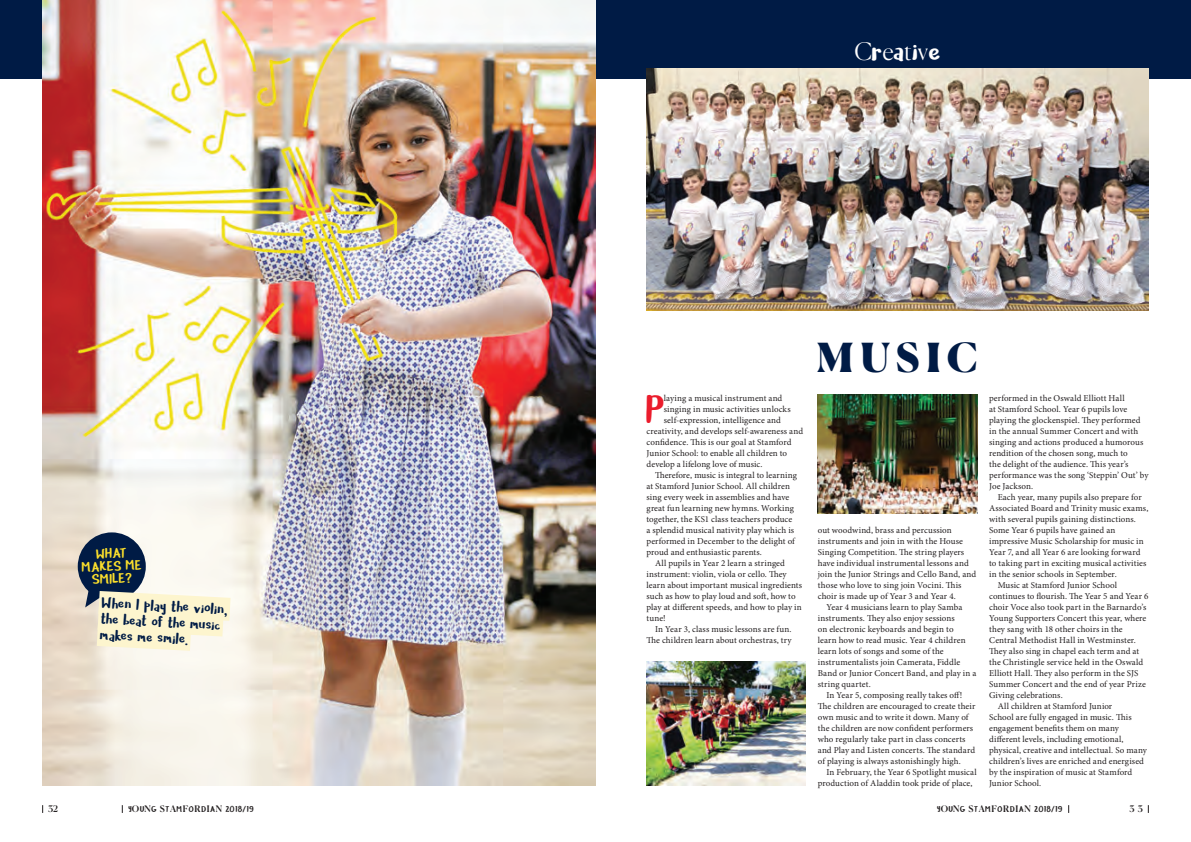
<style>
.page{position:relative;width:1191px;height:842px;background:#fff}
.page>*{position:absolute;margin:0;border:0;box-sizing:border-box;transform-origin:0 0}
.t1{font:900 40px "Canela";letter-spacing:.155em;color:#001b45}
.t2{font:39.9px "Cavorting";color:#eb1c2c}
.t3{font:300 24px "Canela";color:#fff}
.t4{font:16px/16px "Cavorting";color:#001b45}
.t5{font:14.1px/12.6px "Cavorting";color:#fade2c;text-align:center}
.t6{font:9px/11px "Minion Pro";letter-spacing:.01em;color:#231f20}
.t7{font:500 9px "Canela";color:#231f20}
.t8{font:8.5px "Cavorting";letter-spacing:.075em;color:#231f20}
.s1{font-family:"Cavorting";font-weight:400;font-size:31px}
.s2{font-family:"Cavorting";font-weight:400;font-size:29px}
.s3{font-family:"Canela";font-weight:500;font-size:9px}
</style>
<div class="page">
<div style="left:0;top:0;width:1191px;height:79px;background:#001b45"></div>
<img style="left:646px;top:661px;width:160px;height:125px">
<img style="left:818px;top:394px;width:159px;height:120px">
<img style="left:646px;top:68px;width:502px;height:243px">
<img style="left:43px;top:0;width:552px;height:786px">
<div style="left:78px;top:532px;width:68px;height:68px;background:#001b45;border-radius:50%"></div>
<svg style="left:73px;top:578px;width:181px;height:85px"></svg>
<h3 class="t3" style="left:854px;top:32px;width:88px">C<span class="s1">r</span>e<span class="s2">a</span>t<span class="s1">i</span>v<span class="s1">e</span></h3>
<h3 class="t5" style="left:81px;top:548px;width:61px;rotate:-2deg">WHAT<br>MAKES ME<br>SMILE?</h3>
<h3 class="t4" style="left:102px;top:594px;width:127px;rotate:3deg">When I play the violin, the beat of the music makes me smile.</h3>
<h2 class="t2" style="left:646px;top:385px;width:20px">P</h2>
<p class="t6" style="left:664px;top:393px;width:120px">laying a musical instrument and</p>
<p class="t6" style="left:664px;top:404px;width:128px">singing in music activities unlocks</p>
<p class="t6" style="left:664px;top:415px;width:119px">self-expression, intelligence and</p>
<p class="t6" style="left:646px;top:426px;width:158px">creativity, and develops self-awareness and</p>
<p class="t6" style="left:646px;top:437px;width:146px">confidence. This is our goal at Stamford</p>
<p class="t6" style="left:646px;top:448px;width:142px">Junior School: to enable all children to</p>
<p class="t6" style="left:646px;top:459px;width:118px">develop a lifelong love of music.</p>
<p class="t6" style="left:655px;top:470px;width:143px">Therefore, music is integral to learning</p>
<p class="t6" style="left:646px;top:481px;width:145px">at Stamford Junior School. All children</p>
<p class="t6" style="left:646px;top:492px;width:144px">sing every week in assemblies and have</p>
<p class="t6" style="left:646px;top:503px;width:149px">great fun learning new hymns. Working</p>
<p class="t6" style="left:646px;top:514px;width:147px">together, the KS1 class teachers produce</p>
<p class="t6" style="left:646px;top:525px;width:149px">a splendid musical nativity play which is</p>
<p class="t6" style="left:646px;top:536px;width:150px">performed in December to the delight of</p>
<p class="t6" style="left:646px;top:547px;width:117px">proud and enthusiastic parents.</p>
<p class="t6" style="left:655px;top:558px;width:131px">All pupils in Year 2 learn a stringed</p>
<p class="t6" style="left:646px;top:569px;width:142px">instrument: violin, viola or cello. They</p>
<p class="t6" style="left:646px;top:580px;width:157px">learn about important musical ingredients</p>
<p class="t6" style="left:646px;top:591px;width:151px">such as how to play loud and soft, how to</p>
<p class="t6" style="left:646px;top:602px;width:157px">play at different speeds, and how to play in</p>
<p class="t6" style="left:646px;top:613px;width:21px">tune!</p>
<p class="t6" style="left:655px;top:624px;width:138px">In Year 3, class music lessons are fun.</p>
<p class="t6" style="left:646px;top:635px;width:147px">The children learn about orchestras, try</p>
<h1 class="t1" style="left:817px;top:326px;width:162px">MUSIC</h1>
<p class="t6" style="left:818px;top:525px;width:135px">out woodwind, brass and percussion</p>
<p class="t6" style="left:818px;top:536px;width:147px">instruments and join in with the House</p>
<p class="t6" style="left:818px;top:547px;width:148px">Singing Competition. The string players</p>
<p class="t6" style="left:818px;top:558px;width:152px">have individual instrumental lessons and</p>
<p class="t6" style="left:818px;top:569px;width:160px">join the Junior Strings and Cello Band, and</p>
<p class="t6" style="left:818px;top:580px;width:145px">those who love to sing join Vocini. This</p>
<p class="t6" style="left:818px;top:591px;width:140px">choir is made up of Year 3 and Year 4.</p>
<p class="t6" style="left:826px;top:602px;width:137px">Year 4 musicians learn to play Samba</p>
<p class="t6" style="left:818px;top:613px;width:138px">instruments. They also enjoy sessions</p>
<p class="t6" style="left:818px;top:624px;width:137px">on electronic keyboards and begin to</p>
<p class="t6" style="left:818px;top:635px;width:149px">learn how to read music. Year 4 children</p>
<p class="t6" style="left:818px;top:646px;width:127px">learn lots of songs and some of the</p>
<p class="t6" style="left:818px;top:657px;width:144px">instrumentalists join Camerata, Fiddle</p>
<p class="t6" style="left:818px;top:668px;width:160px">Band or Junior Concert Band, and play in a</p>
<p class="t6" style="left:818px;top:679px;width:54px">string quartet.</p>
<p class="t6" style="left:826px;top:690px;width:137px">In Year 5, composing really takes off!</p>
<p class="t6" style="left:818px;top:701px;width:159px">The children are encouraged to create their</p>
<p class="t6" style="left:818px;top:712px;width:152px">own music and to write it down. Many of</p>
<p class="t6" style="left:818px;top:723px;width:157px">the children are now confident performers</p>
<p class="t6" style="left:818px;top:734px;width:149px">who regularly take part in class concerts</p>
<p class="t6" style="left:818px;top:745px;width:159px">and Play and Listen concerts. The standard</p>
<p class="t6" style="left:818px;top:756px;width:145px">of playing is always astonishingly high.</p>
<p class="t6" style="left:826px;top:767px;width:152px">In February, the Year 6 Spotlight musical</p>
<p class="t6" style="left:818px;top:778px;width:156px">production of Aladdin took pride of place,</p>
<p class="t6" style="left:989px;top:393px;width:161px">performed in the Oswald Elliott Hall<br>at Stamford School. Year 6 pupils love playing the glockenspiel. They performed in the annual Summer Concert and with singing and actions produced a humorous rendition of the chosen song, much to<br>the delight of the audience. This year’s performance was the song ‘Steppin’ Out’ by Joe Jackson.</p>
<p class="t6" style="left:997px;top:492px;width:145px">Each year, many pupils also prepare for</p>
<p class="t6" style="left:989px;top:503px;width:161px">Associated Board and Trinity music exams,</p>
<p class="t6" style="left:989px;top:514px;width:148px">with several pupils gaining distinctions.</p>
<p class="t6" style="left:989px;top:525px;width:128px">Some Year 6 pupils have gained an</p>
<p class="t6" style="left:989px;top:536px;width:156px">impressive Music Scholarship for music in</p>
<p class="t6" style="left:989px;top:547px;width:153px">Year 7, and all Year 6 are looking forward</p>
<p class="t6" style="left:989px;top:558px;width:159px">to taking part in exciting musical activities</p>
<p class="t6" style="left:989px;top:569px;width:129px">in the senior schools in September.</p>
<p class="t6" style="left:997px;top:580px;width:121px">Music at Stamford Junior School</p>
<p class="t6" style="left:989px;top:591px;width:161px">continues to flourish. The Year 5 and Year 6</p>
<p class="t6" style="left:989px;top:602px;width:159px">choir Voce also took part in the Barnardo’s</p>
<p class="t6" style="left:989px;top:613px;width:159px">Young Supporters Concert this year, where</p>
<p class="t6" style="left:989px;top:624px;width:135px">they sang with 18 other choirs in the</p>
<p class="t6" style="left:989px;top:635px;width:148px">Central Methodist Hall in Westminster.</p>
<p class="t6" style="left:989px;top:646px;width:151px">They also sing in chapel each term and at</p>
<p class="t6" style="left:989px;top:657px;width:156px">the Christingle service held in the Oswald</p>
<p class="t6" style="left:989px;top:668px;width:151px">Elliott Hall. They also perform in the SJS</p>
<p class="t6" style="left:989px;top:679px;width:158px">Summer Concert and the end of year Prize</p>
<p class="t6" style="left:989px;top:690px;width:75px">Giving celebrations.</p>
<p class="t6" style="left:997px;top:701px;width:116px">All children at Stamford Junior</p>
<p class="t6" style="left:989px;top:712px;width:144px">School are fully engaged in music. This</p>
<p class="t6" style="left:989px;top:723px;width:131px">engagement benefits them on many</p>
<p class="t6" style="left:989px;top:734px;width:136px">different levels, including emotional,</p>
<p class="t6" style="left:989px;top:745px;width:159px">physical, creative and intellectual. So many</p>
<p class="t6" style="left:989px;top:756px;width:156px">children’s lives are enriched and energised</p>
<p class="t6" style="left:989px;top:767px;width:145px">by the inspiration of music at Stamford</p>
<p class="t6" style="left:989px;top:778px;width:54px">Junior School.</p>
<p class="t7" style="left:48px;top:802px;width:11px">32</p>
<p class="t8" style="left:128px;top:804px;width:127px">Y<span class="s3">O</span>U<span class="s3">N</span>G <span class="s3">S</span>T<span class="s3">A</span>M<span class="s3">F</span>O<span class="s3">R</span>D<span class="s3">I</span>A<span class="s3">N</span> 2018/19</p>
<p class="t8" style="left:937px;top:804px;width:127px">Y<span class="s3">O</span>U<span class="s3">N</span>G <span class="s3">S</span>T<span class="s3">A</span>M<span class="s3">F</span>O<span class="s3">R</span>D<span class="s3">I</span>A<span class="s3">N</span> 2018/19</p>
<p class="t7" style="left:1129px;top:802px;width:15px">3 3</p>
</div>
